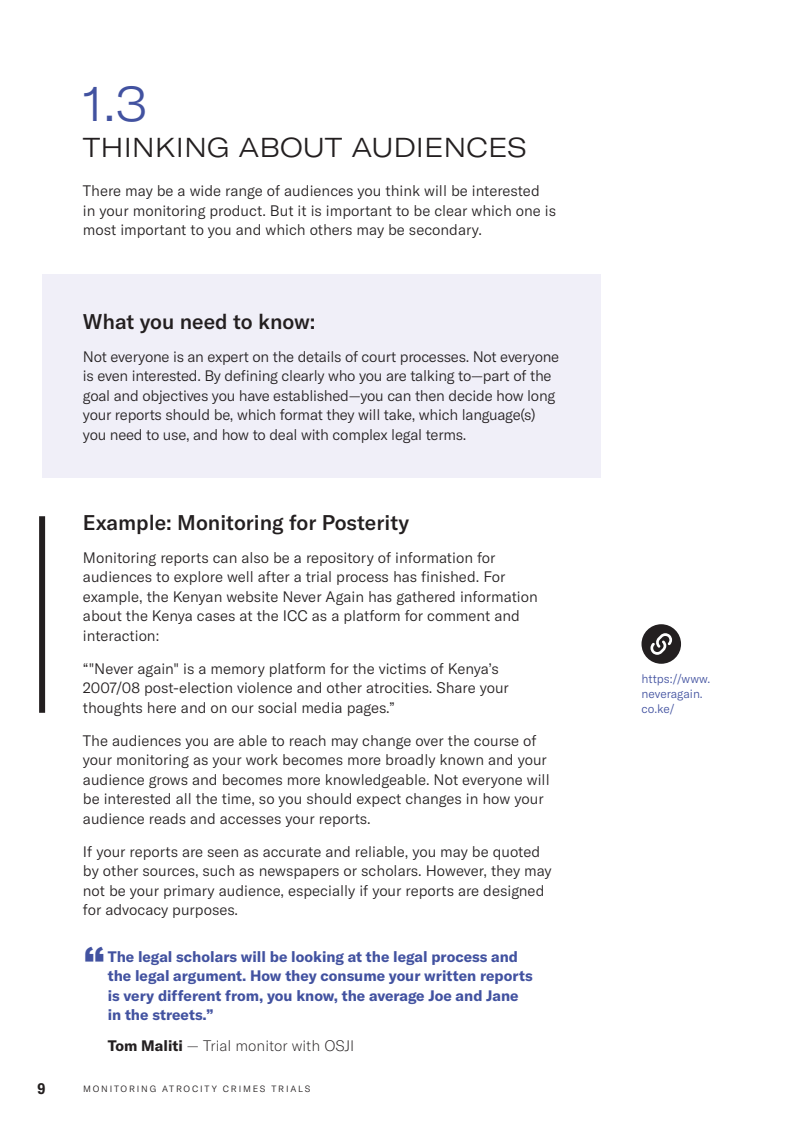
<style>
.page{position:relative;width:810px;height:1134px;background:#fff}
.page>*{position:absolute;margin:0;border:0;box-sizing:border-box;transform-origin:0 0}
.t1{font:300 expanded 48px "GT America";color:#4252a0}
.t2{font:700 46.5px "GT America";color:#4252a0}
.t3{font:300 expanded 27px "GT America";color:#231f20}
.t4{font:500 21px "GT America";color:#231f20}
.t5{font:300 15px/19.5px "GT America";color:#231f20}
.t6{font:700 15px/19.5px "GT America";color:#4252a0}
.t7{font:100 15px "GT America";color:#231f20}
.t8{font:700 condensed 15px "GT America";color:#231f20}
.t9{font:300 12px/15px "GT America";color:#4252a0}
.t10{font:300 9px "GT America";letter-spacing:.2em;color:#231f20}
.s1{font-weight:700}
</style>
<div class="page">
<div style="left:42px;top:274px;width:558px;height:203px;background:#f0eff8"></div>
<div style="left:39px;top:516px;width:6px;height:197px;background:#231f20"></div>
<div style="left:642px;top:624px;width:39px;height:40px;background:#231f20;border-radius:50%"></div>
<svg style="left:650px;top:633px;width:22px;height:22px"></svg>
<h1 class="t1" style="left:83px;top:76px;width:66px">1.3</h1>
<h3 class="t3" style="left:83px;top:131px;width:446px">THINKING ABOUT AUDIENCES</h3>
<p class="t5" style="left:83px;top:181px;width:475px">There may be a wide range of audiences you think will be interested in your monitoring product. But it is important to be clear which one is most important to you and which others may be secondary.</p>
<h3 class="t4" style="left:83px;top:308px;width:234px">What you need to know:</h3>
<p class="t5" style="left:83px;top:347px;width:478px">Not everyone is an expert on the details of court processes. Not everyone is even interested. By defining clearly who you are talking to—part of the goal and objectives you have established—you can then decide how long your reports should be, which format they will take, which language(s) you need to use, and how to deal with complex legal terms.</p>
<h3 class="t4" style="left:83px;top:509px;width:328px">Example: Monitoring for Posterity</h3>
<p class="t5" style="left:83px;top:548px;width:456px">Monitoring reports can also be a repository of information for audiences to explore well after a trial process has finished. For example, the Kenyan website Never Again has gathered information about the Kenya cases at the ICC as a platform for comment and interaction:</p>
<p class="t5" style="left:83px;top:659px;width:428px">“"Never again" is a memory platform for the victims of Kenya’s<br>2007/08 post-election violence and other atrocities. Share your thoughts here and on our social media pages.”</p>
<p class="t5" style="left:83px;top:731px;width:468px">The audiences you are able to reach may change over the course of your monitoring as your work becomes more broadly known and your audience grows and becomes more knowledgeable. Not everyone will be interested all the time, so you should expect changes in how your audience reads and accesses your reports.</p>
<p class="t5" style="left:83px;top:842px;width:470px">If your reports are seen as accurate and reliable, you may be quoted by other sources, such as newspapers or scholars. However, they may not be your primary audience, especially if your reports are designed for advocacy purposes.</p>
<h2 class="t2" style="left:83px;top:936px;width:25px">“</h2>
<p class="t6" style="left:108px;top:946px;width:426px">The legal scholars will be looking at the legal process and the legal argument. How they consume your written reports is very different from, you know, the average Joe and Jane in the streets.”</p>
<p class="t7" style="left:108px;top:1038px;width:248px"><span class="s1">Tom Maliti</span> — Trial monitor with OSJI</p>
<p class="t8" style="left:38px;top:1079px;width:9px">9</p>
<p class="t10" style="left:83px;top:1084px;width:229px">MONITORING ATROCITY CRIMES TRIALS</p>
<p class="t9" style="left:642px;top:671px;width:70px">https://www. neveragain. co.ke/</p>
</div>
